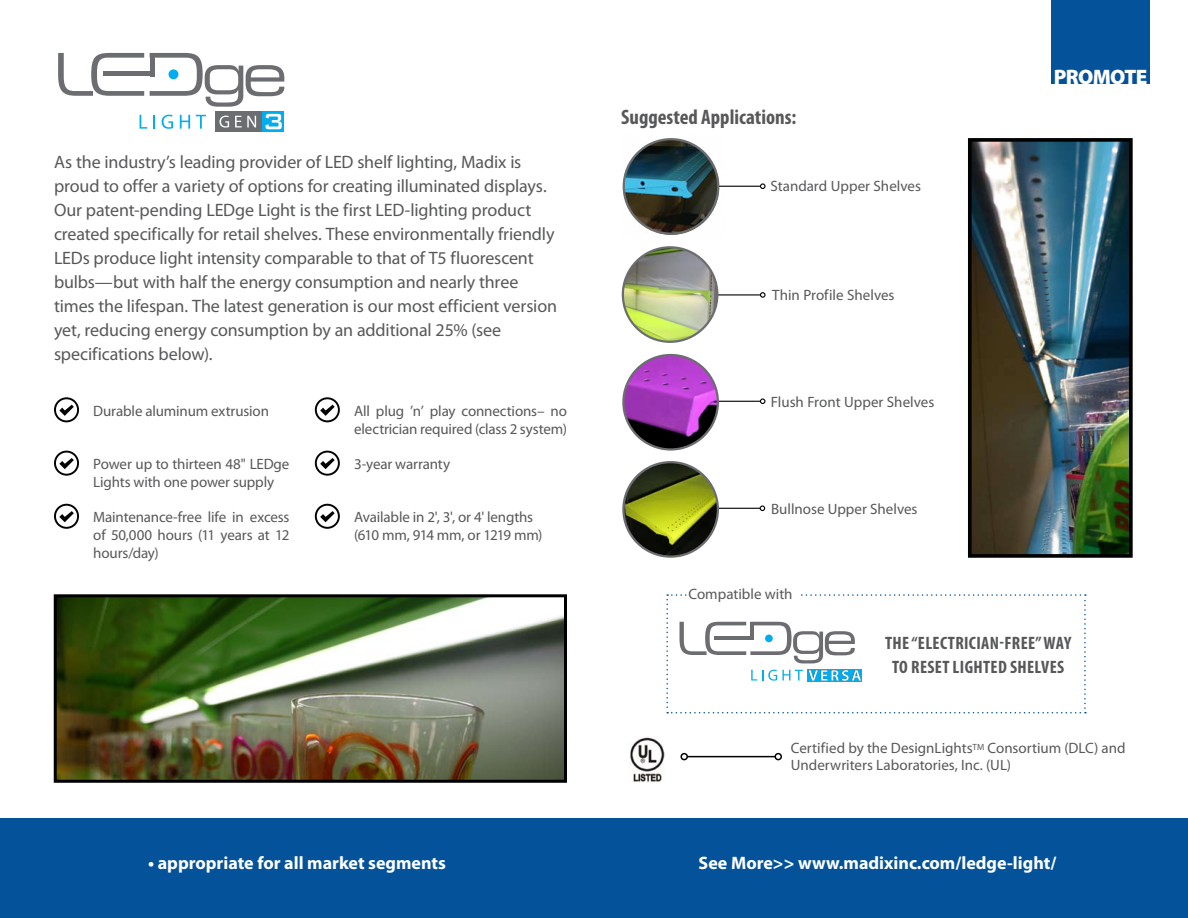
<style>
.page{position:relative;width:1188px;height:918px;background:#fff}
.page>*{position:absolute;margin:0;border:0;box-sizing:border-box;transform-origin:0 0}
.t1{font:700 condensed 21px "Myriad Pro";color:#57585a}
.t2{font:900 21px "Myriad Pro";letter-spacing:-.03em;color:#fff}
.General_Info_Paragra{font:18px/24px "Myriad Pro";letter-spacing:-.01em;color:#57585a}
.t3{font:700 18px "Myriad Pro";color:#fff}
.t4{font:700 condensed 18px "Myriad Pro";letter-spacing:.02em;color:#57585a}
.General_Info_Paragra-2{font:15px/18px "Myriad Pro";letter-spacing:-.01em;color:#57585a}
.ProdName{font:15px/16.5px "Myriad Pro";color:#57585a}
.Bullet_Text{font:15px "Myriad Pro";color:#57585a}
</style>
<div class="page">
<div style="left:0;top:818px;width:1188px;height:100px;background:#04529a"></div>
<div style="left:1051px;top:0;width:99px;height:84px;background:#04529a"></div>
<svg style="left:140px;top:115px;width:7px;height:14px"></svg>
<svg style="left:153px;top:115px;width:2px;height:14px"></svg>
<svg style="left:162px;top:115px;width:11px;height:14px"></svg>
<svg style="left:180px;top:115px;width:10px;height:14px"></svg>
<svg style="left:196px;top:115px;width:10px;height:14px"></svg>
<svg style="left:150px;top:53px;width:134px;height:54px"></svg>
<svg style="left:58px;top:53px;width:86px;height:43px"></svg>
<div style="left:103px;top:71px;width:50px;height:5px;background:#6c6d70"></div>
<div style="left:169px;top:69px;width:9px;height:10px;background:#00aeef;border-radius:50%"></div>
<div style="left:215px;top:111px;width:48px;height:21px;background:#6c6d70"></div>
<svg style="left:263px;top:111px;width:21px;height:21px"></svg>
<svg style="left:219px;top:116px;width:10px;height:12px"></svg>
<svg style="left:235px;top:116px;width:21px;height:11px"></svg>
<svg style="left:266px;top:114px;width:16px;height:15px"></svg>
<svg style="left:54px;top:397px;width:25px;height:25px"></svg>
<svg style="left:54px;top:451px;width:25px;height:25px"></svg>
<svg style="left:54px;top:504px;width:25px;height:25px"></svg>
<svg style="left:315px;top:504px;width:25px;height:25px"></svg>
<svg style="left:315px;top:451px;width:25px;height:25px"></svg>
<svg style="left:315px;top:397px;width:25px;height:25px"></svg>
<hr style="left:687px;top:756px;width:88px;height:1px;background:#000">
<div style="left:774px;top:753px;width:8px;height:7px;border:2px solid #000;border-radius:50%"></div>
<div style="left:680px;top:753px;width:8px;height:7px;border:2px solid #000;border-radius:50%"></div>
<img style="left:630px;top:737px;width:35px;height:45px">
<img style="left:58px;top:598px;width:505px;height:181px">
<div style="left:54px;top:594px;width:513px;height:189px;border:3px solid #000"></div>
<hr style="left:695px;top:294px;width:66px;height:1px;background:#000">
<svg style="left:760px;top:292px;width:6px;height:6px"></svg>
<img style="left:623px;top:247px;width:94px;height:95px;border-radius:47px">
<div style="left:622px;top:246px;width:96px;height:97px;border:2px solid #6c6d70;border-radius:50%"></div>
<hr style="left:695px;top:508px;width:65px;height:1px;background:#000">
<svg style="left:760px;top:505px;width:5px;height:6px"></svg>
<img style="left:623px;top:462px;width:95px;height:95px;border-radius:47px">
<div style="left:622px;top:461px;width:97px;height:97px;border:2px solid #6c6d70;border-radius:50%"></div>
<hr style="left:695px;top:401px;width:65px;height:1px;background:#000">
<svg style="left:760px;top:398px;width:5px;height:6px"></svg>
<img style="left:623px;top:355px;width:95px;height:94px;border-radius:47px">
<div style="left:622px;top:354px;width:97px;height:97px;border:2px solid #6c6d70;border-radius:50%"></div>
<img style="left:973px;top:143px;width:155px;height:410px">
<div style="left:968px;top:138px;width:165px;height:420px;border:4px solid #000"></div>
<img style="left:622px;top:138px;width:144px;height:145px">
<div style="left:623px;top:138px;width:96px;height:97px;border:2px solid #6c6d70;border-radius:50%"></div>
<svg style="left:666px;top:594px;width:420px;height:119px"></svg>
<p class="General_Info_Paragra" style="left:54px;top:150px;width:505px">As the industry’s leading provider of LED shelf lighting, Madix is proud to offer a variety of options for creating illuminated displays.<br>Our patent-pending LEDge Light is the first LED-lighting product created specifically for retail shelves. These environmentally friendly LEDs produce light intensity comparable to that of T5 fluorescent bulbs—but with half the energy consumption and nearly three times the lifespan. The latest generation is our most efficient version yet, reducing energy consumption by an additional 25% (see specifications below).</p>
<p class="General_Info_Paragra-2" style="left:93px;top:402px;width:177px">Durable aluminum extrusion</p>
<p class="General_Info_Paragra-2" style="left:354px;top:402px;width:214px">All plug ’n’ play connections– no electrician required (class 2 system)</p>
<p class="General_Info_Paragra-2" style="left:93px;top:455px;width:198px">Power up to thirteen 48" LEDge<br>Lights with one power supply</p>
<p class="General_Info_Paragra-2" style="left:93px;top:508px;width:198px;text-align:justify">Maintenance-free life in excess of 50,000 hours (11 years at 12 hours/day)</p>
<p class="General_Info_Paragra-2" style="left:354px;top:508px;width:190px">Available in 2', 3', or 4' lengths (610 mm, 914 mm, or 1219 mm)</p>
<p class="General_Info_Paragra-2" style="left:354px;top:455px;width:98px">3-year warranty</p>
<p class="t3" style="left:148px;top:851px;width:299px">• appropriate for all market segments</p>
<p class="t1" style="left:621px;top:104px;width:177px">Suggested Applications:</p>
<p class="Bullet_Text" style="left:771px;top:177px;width:152px">Standard Upper Shelves</p>
<p class="Bullet_Text" style="left:772px;top:286px;width:124px">Thin Profile Shelves</p>
<p class="Bullet_Text" style="left:771px;top:393px;width:165px">Flush Front Upper Shelves</p>
<p class="ProdName" style="left:771px;top:500px;width:148px">Bullnose Upper Shelves</p>
<p class="ProdName" style="left:688px;top:586px;width:106px">Compatible with</p>
<p class="t2" style="left:1054px;top:63px;width:95px">PROMOTE</p>
<p class="t4" style="left:885px;top:632px;width:188px">THE “ELECTRICIAN-FREE” WAY</p>
<p class="t4" style="left:892px;top:656px;width:174px">TO RESET LIGHTED SHELVES</p>
<p class="ProdName" style="left:791px;top:740px;width:336px">Certified by the DesignLights<sup>TM</sup> Consortium (DLC) and<br>Underwriters Laboratories, Inc. (UL)</p>
<p class="t3" style="left:699px;top:851px;width:359px">See More&gt;&gt; www.madixinc.com/ledge-light/</p>
</div>
